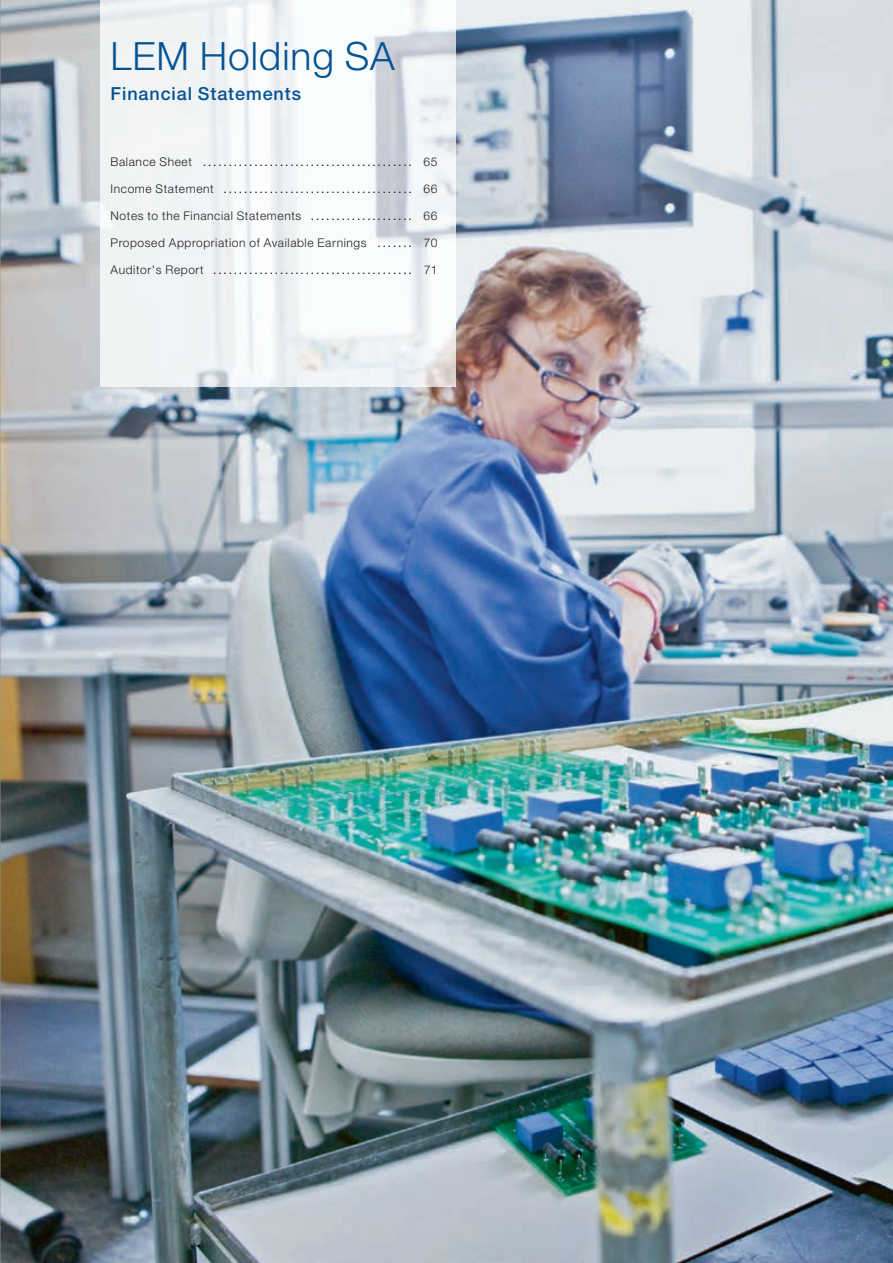
<style>
.page{position:relative;width:893px;height:1263px;background:#fff}
.page>*{position:absolute;margin:0;border:0;box-sizing:border-box;transform-origin:0 0}
.t1{font:300 39px "Helvetica Neue LT Std";letter-spacing:.025em;color:#055392}
.t2{font:500 18px "Helvetica Neue LT Std";letter-spacing:.05em;color:#055392}
.t3{font:12px "Helvetica Neue LT Std";color:#231f20}
.t4{font:300 12px "Helvetica Neue LT Std";letter-spacing:.05em;color:#231f20}
.s1{font-weight:300}
.s2{font-weight:400}
</style>
<div class="page">
<img style="left:0;top:0;width:893px;height:1263px">
<img style="left:100px;top:0;width:355px;height:387px">
<h1 class="t1" style="left:111px;top:33px;width:286px">LEM Holding SA</h1>
<h2 class="t2" style="left:111px;top:83px;width:192px">Financial Statements</h2>
<p class="t3" style="left:111px;top:155px;width:328px"><span class="s1">Balance Sheet</span> ......................................... <span class="s1">65</span></p>
<p class="t3" style="left:111px;top:182px;width:328px"><span class="s1">Income Statement</span> ..................................... <span class="s1">66</span></p>
<p class="t4" style="left:111px;top:209px;width:328px">Notes to the Financial Statements <span class="s2">....................</span> 66</p>
<p class="t4" style="left:111px;top:236px;width:328px">Proposed Appropriation of Available Earnings <span class="s2">.......</span> 70</p>
<p class="t3" style="left:111px;top:263px;width:328px"><span class="s1">Auditor's Report</span> ....................................... <span class="s1">71</span></p>
</div>
